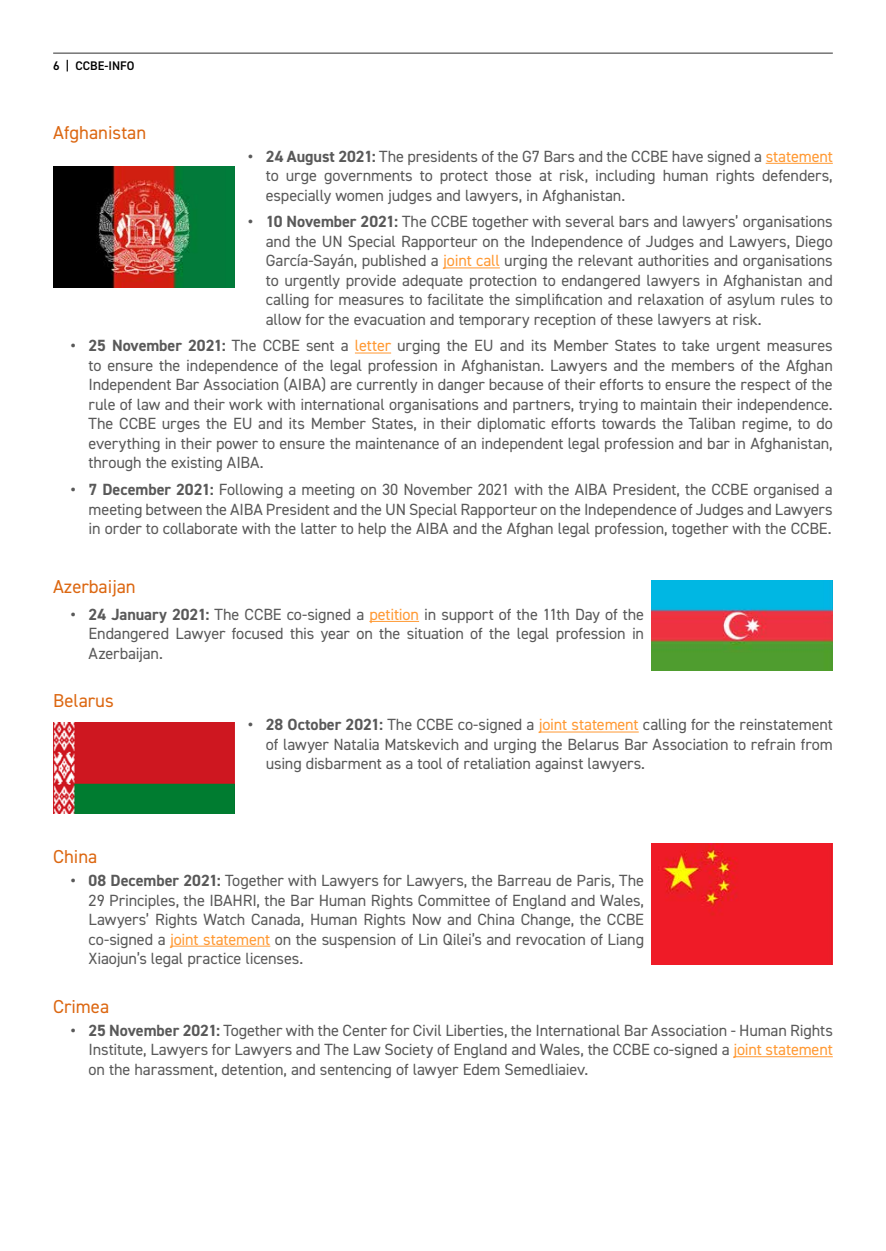
<style>
.page{position:relative;width:886px;height:1251px;background:#fff}
.page>*{position:absolute;margin:0;border:0;box-sizing:border-box;transform-origin:0 0}
.t1{font:18.75px "DIN2014";color:#dc6711}
.t2{font:16.25px/19.5px "DIN2014";letter-spacing:-.01em;color:#595959;text-align:justify}
.t3{font:600 12.5px "DIN2014";color:#000}
.s1{font-weight:700}
.s2{color:#f93}
</style>
<div class="page">
<img style="left:651px;top:580px;width:182px;height:91px">
<img style="left:53px;top:722px;width:182px;height:91px">
<img style="left:651px;top:843px;width:182px;height:121px">
<img style="left:53px;top:167px;width:182px;height:121px">
<hr style="left:53px;top:53px;width:780px;height:1px;background:#595959">
<hr style="left:766px;top:163px;width:67px;height:1px;background:#f93">
<hr style="left:443px;top:267px;width:57px;height:1px;background:#f93">
<hr style="left:355px;top:353px;width:36px;height:1px;background:#f93">
<hr style="left:369px;top:621px;width:50px;height:1px;background:#f93">
<hr style="left:539px;top:731px;width:100px;height:1px;background:#f93">
<hr style="left:170px;top:946px;width:100px;height:1px;background:#f93">
<hr style="left:733px;top:1056px;width:100px;height:1px;background:#f93">
<p class="t3" style="left:53px;top:58px;width:83px">6 | CCBE-INFO</p>
<p class="t1" style="left:53px;top:120px;width:95px">Afghanistan</p>
<p class="t2" style="left:266px;top:146px;width:568px;text-indent:-18px"><span class="s1">• 24 August 2021:</span> The presidents of the G7 Bars and the CCBE have signed a <span class="s2">statement </span>to urge governments to protect those at risk, including human rights defenders, especially women judges and lawyers, in Afghanistan.</p>
<p class="t2" style="left:266px;top:212px;width:568px;text-indent:-18px"><span class="s1">• 10 November 2021:</span> The CCBE together with several bars and lawyers’ organisations and the UN Special Rapporteur on the Independence of Judges and Lawyers, Diego García-Sayán, published a <span class="s2">joint call</span> urging the relevant authorities and organisations to urgently provide adequate protection to endangered lawyers in Afghanistan and calling for measures to facilitate the simplification and relaxation of asylum rules to allow for the evacuation and temporary reception of these lawyers at risk.</p>
<p class="t2" style="left:89px;top:336px;width:746px;text-indent:-18px"><span class="s1">• 25 November 2021:</span> The CCBE sent a <span class="s2">letter</span> urging the EU and its Member States to take urgent measures to ensure the independence of the legal profession in Afghanistan. Lawyers and the members of the Afghan Independent Bar Association (AIBA) are currently in danger because of their efforts to ensure the respect of the rule of law and their work with international organisations and partners, trying to maintain their independence.<br>The CCBE urges the EU and its Member States, in their diplomatic efforts towards the Taliban regime, to do everything in their power to ensure the maintenance of an independent legal profession and bar in Afghanistan, through the existing AIBA.</p>
<p class="t2" style="left:89px;top:479px;width:745px;text-indent:-18px"><span class="s1">• 7 December 2021:</span> Following a meeting on 30 November 2021 with the AIBA President, the CCBE organised a meeting between the AIBA President and the UN Special Rapporteur on the Independence of Judges and Lawyers in order to collaborate with the latter to help the AIBA and the Afghan legal profession, together with the CCBE.</p>
<p class="t1" style="left:53px;top:575px;width:84px">Azerbaijan</p>
<p class="t2" style="left:89px;top:604px;width:557px;text-indent:-18px"><span class="s1">• 24 January 2021:</span> The CCBE co-signed a <span class="s2">petition</span> in support of the 11th Day of the Endangered Lawyer focused this year on the situation of the legal profession in Azerbaijan.</p>
<p class="t1" style="left:53px;top:689px;width:62px">Belarus</p>
<p class="t2" style="left:266px;top:715px;width:568px;text-indent:-18px"><span class="s1">• 28 October 2021:</span> The CCBE co-signed a <span class="s2">joint statement</span> calling for the reinstatement of lawyer Natalia Matskevich and urging the Belarus Bar Association to refrain from using disbarment as a tool of retaliation against lawyers.</p>
<p class="t1" style="left:53px;top:845px;width:46px">China</p>
<p class="t2" style="left:89px;top:870px;width:557px;text-indent:-18px"><span class="s1">• 08 December 2021:</span> Together with Lawyers for Lawyers, the Barreau de Paris, The 29 Principles, the IBAHRI, the Bar Human Rights Committee of England and Wales, Lawyers’ Rights Watch Canada, Human Rights Now and China Change, the CCBE co-signed a <span class="s2">joint statement</span> on the suspension of Lin Qilei’s and revocation of Liang Xiaojun’s legal practice licenses.</p>
<p class="t1" style="left:53px;top:994px;width:58px">Crimea</p>
<p class="t2" style="left:89px;top:1020px;width:746px;text-indent:-18px"><span class="s1">• 25 November 2021:</span> Together with the Center for Civil Liberties, the International Bar Association - Human Rights Institute, Lawyers for Lawyers and The Law Society of England and Wales, the CCBE co-signed a <span class="s2">joint statement </span>on the harassment, detention, and sentencing of lawyer Edem Semedliaiev.</p>
</div>
